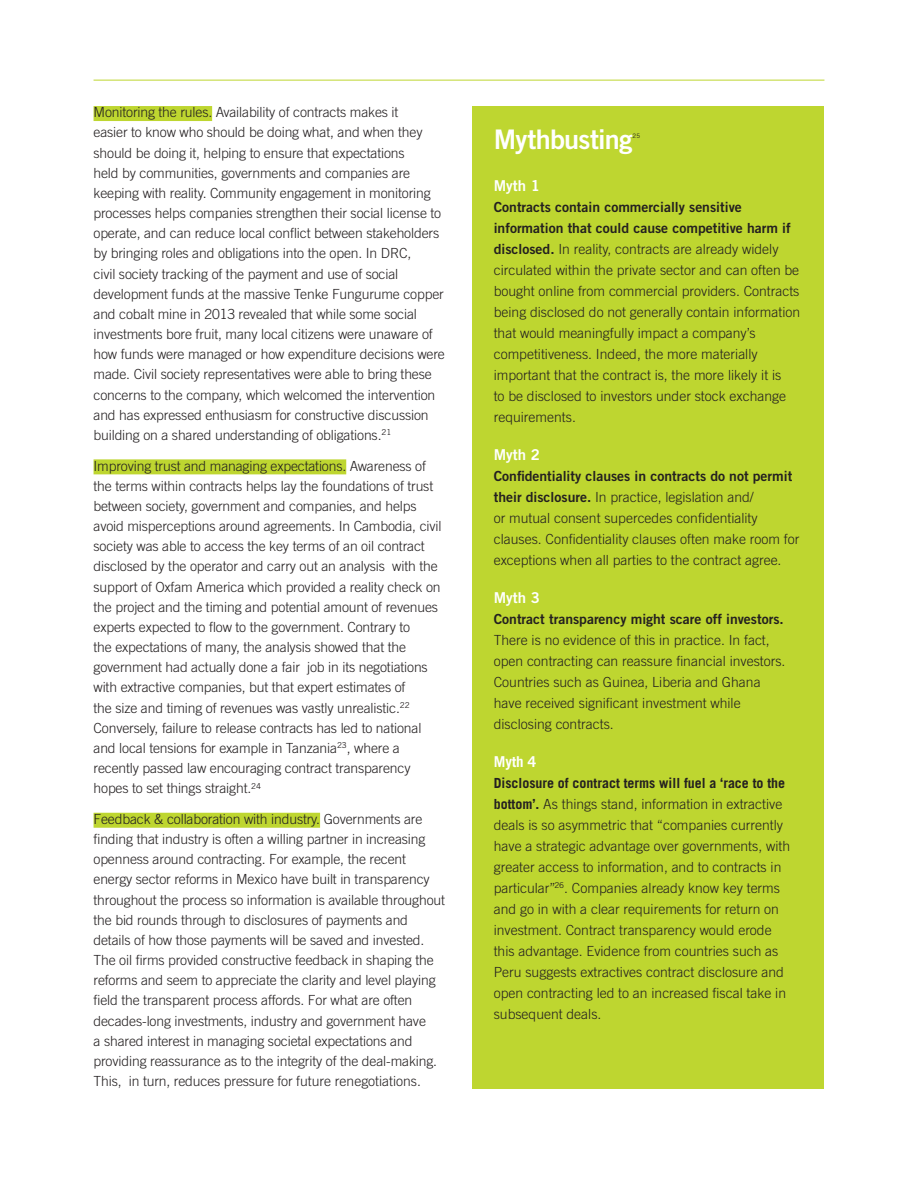
<style>
.page{position:relative;width:918px;height:1188px;background:#fff}
.page>*{position:absolute;margin:0;border:0;box-sizing:border-box;transform-origin:0 0}
.t1{font:27px "Trade Gothic Bold Two";letter-spacing:-.03em;color:#fff}
.t2{font:15px "Trade Gothic Bold Two";color:#fff}
.t3{font:700 15px "Trade Gothic";color:#fff}
.t4{font:300 13.95px/20.1px "Trade Gothic";letter-spacing:-.01em;color:#231f20}
.t5{font:13.95px/21px "Trade Gothic Bold Two";color:#231f20}
.t6{font:6.15px "Trade Gothic";color:#231f20}
.s1{font-family:"Trade Gothic Bold Two";font-weight:400}
.s2{font-weight:700}
</style>
<div class="page">
<hr style="left:94px;top:80px;width:730px;height:1px;background:#bed630">
<div style="left:94px;top:106px;width:118px;height:15px;background:#bed630"></div>
<div style="left:94px;top:459px;width:252px;height:15px;background:#bed630"></div>
<div style="left:94px;top:813px;width:226px;height:15px;background:#bed630"></div>
<div style="left:472px;top:106px;width:352px;height:983px;background:#bed630"></div>
<p class="t4" style="left:94px;top:102px;width:353px">Monitoring the rules. Availability of contracts makes it<br>easier to know who should be doing what, and when they should be doing it, helping to ensure that expectations<br>held by communities, governments and companies are keeping with reality. Community engagement in monitoring processes helps companies strengthen their social license to operate, and can reduce local conflict between stakeholders by bringing roles and obligations into the open. In DRC,<br>civil society tracking of the payment and use of social development funds at the massive Tenke Fungurume copper and cobalt mine in 2013 revealed that while some social investments bore fruit, many local citizens were unaware of how funds were managed or how expenditure decisions were made. Civil society representatives were able to bring these concerns to the company, which welcomed the intervention and has expressed enthusiasm for constructive discussion building on a shared understanding of obligations.<sup>21</sup></p>
<p class="t4" style="left:94px;top:455px;width:350px">Improving trust and managing expectations. Awareness of the terms within contracts helps lay the foundations of trust between society, government and companies, and helps avoid misperceptions around agreements. In Cambodia, civil society was able to access the key terms of an oil contract disclosed by the operator and carry out an analysis with the support of Oxfam America which provided a reality check on the project and the timing and potential amount of revenues experts expected to flow to the government. Contrary to<br>the expectations of many, the analysis showed that the government had actually done a fair job in its negotiations with extractive companies, but that expert estimates of<br>the size and timing of revenues was vastly unrealistic.<sup>22<br></sup>Conversely, failure to release contracts has led to national and local tensions for example in Tanzania<sup>23</sup>, where a recently passed law encouraging contract transparency hopes to set things straight.<sup>24</sup></p>
<p class="t4" style="left:94px;top:809px;width:353px">Feedback &amp; collaboration with industry. Governments are finding that industry is often a willing partner in increasing openness around contracting. For example, the recent energy sector reforms in Mexico have built in transparency throughout the process so information is available throughout the bid rounds through to disclosures of payments and details of how those payments will be saved and invested.<br>The oil firms provided constructive feedback in shaping the reforms and seem to appreciate the clarity and level playing field the transparent process affords. For what are often decades-long investments, industry and government have<br>a shared interest in managing societal expectations and providing reassurance as to the integrity of the deal-making.<br>This, in turn, reduces pressure for future renegotiations.</p>
<h1 class="t1" style="left:494px;top:123px;width:140px">Mythbusting</h1>
<p class="t6" style="left:633px;top:133px;width:9px">25</p>
<p class="t2" style="left:494px;top:176px;width:48px">Myth 1</p>
<p class="t5" style="left:494px;top:196px;width:299px">Contracts contain commercially sensitive information that could cause competitive harm if</p>
<p class="t4" style="left:494px;top:238px;width:308px;line-height:21px"><span class="s1">disclosed.</span> In reality, contracts are already widely circulated within the private sector and can often be bought online from commercial providers. Contracts being disclosed do not generally contain information that would meaningfully impact a company’s competitiveness. Indeed, the more materially important that the contract is, the more likely it is<br>to be disclosed to investors under stock exchange requirements.</p>
<p class="t2" style="left:494px;top:445px;width:48px">Myth 2</p>
<p class="t5" style="left:494px;top:465px;width:300px">Confidentiality clauses in contracts do not permit</p>
<p class="t4" style="left:494px;top:486px;width:307px;line-height:21px"><span class="s1">their disclosure.</span> In practice, legislation and/<br>or mutual consent supercedes confidentiality clauses. Confidentiality clauses often make room for exceptions when all parties to the contract agree.</p>
<p class="t2" style="left:494px;top:588px;width:48px">Myth 3</p>
<p class="t5" style="left:494px;top:608px;width:292px">Contract transparency might scare off investors.</p>
<p class="t4" style="left:494px;top:629px;width:293px;line-height:21px">There is no evidence of this in practice. In fact, open contracting can reassure financial investors.<br>Countries such as Guinea, Liberia and Ghana have received significant investment while disclosing contracts.</p>
<p class="t3" style="left:494px;top:752px;width:44px">Myth 4</p>
<p class="t4" style="left:494px;top:772px;width:298px;line-height:21px"><span class="s2">Disclosure of contract terms will fuel a ‘race to the bottom’.</span> As things stand, information in extractive deals is so asymmetric that “companies currently have a strategic advantage over governments, with greater access to information, and to contracts in particular”<sup>26</sup>. Companies already know key terms and go in with a clear requirements for return on investment. Contract transparency would erode this advantage. Evidence from countries such as Peru suggests extractives contract disclosure and open contracting led to an increased fiscal take in subsequent deals.</p>
</div>
